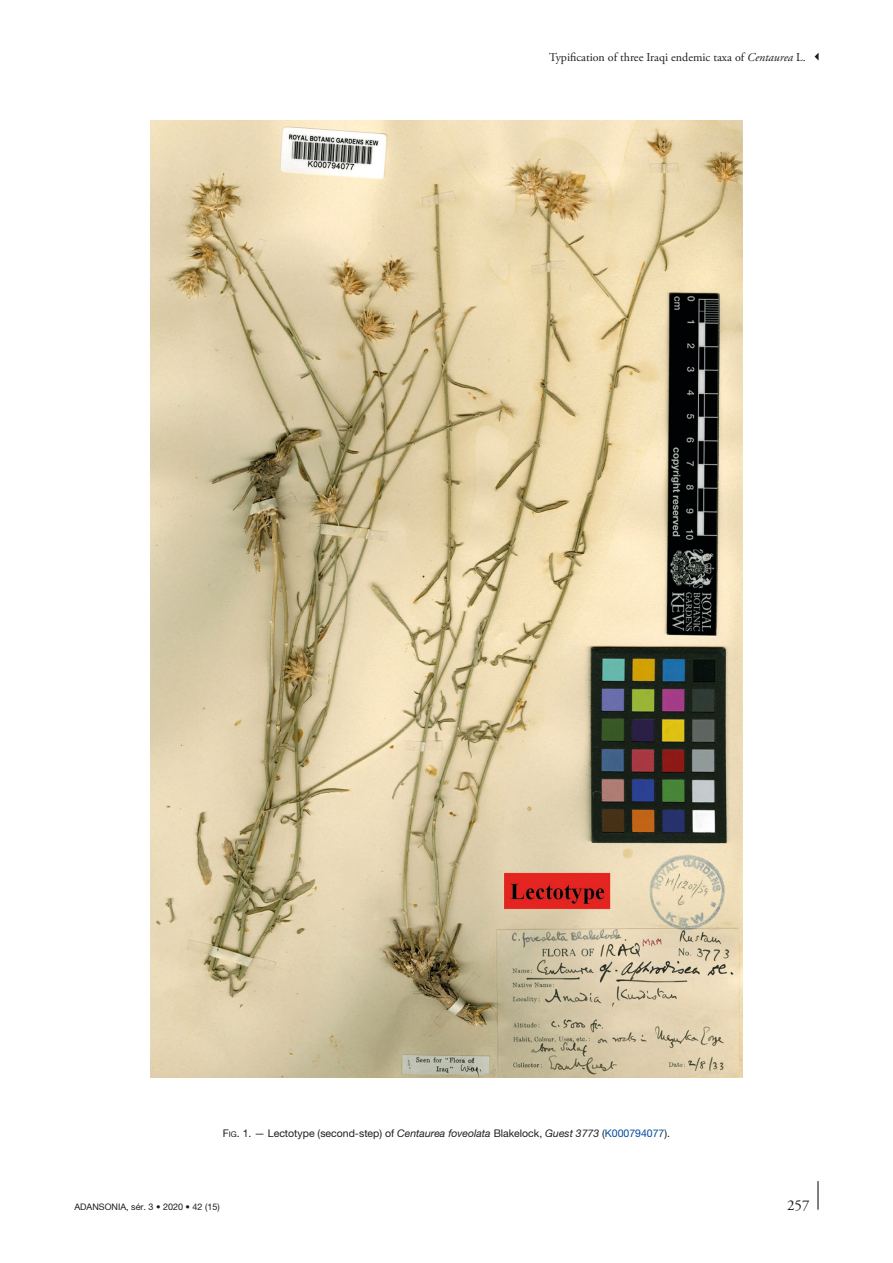
<style>
.page{position:relative;width:893px;height:1263px;background:#fff}
.page>*{position:absolute;margin:0;border:0;box-sizing:border-box;transform-origin:0 0}
.t1{font:15px "Adobe Garamond Pro";color:#1d1d1b}
.t2{font:12px "Adobe Garamond Pro";color:#1d1d1b}
.t3{font:10.5px "Helvetica Neue";color:#1d1d1b}
.t4{font:9px "Helvetica Neue";color:#1d1d1b}
.s1{font-style:italic}
.s2{font-style:inherit}
.s3{font-size:7.8px}
.s4{color:#00499a}
</style>
<div class="page">
<hr style="left:817px;top:1181px;width:2px;height:29px;background:#1d1d1b">
<svg style="left:815px;top:53px;width:4px;height:8px"></svg>
<img style="left:150px;top:121px;width:593px;height:956px">
<p class="t2" style="left:549px;top:50px;width:258px">Typification of three Iraqi endemic taxa of <span class="s1">Centaurea</span> L.</p>
<p class="t3" style="left:223px;top:1127px;width:449px"><span class="s2">F</span><span class="s3">ig</span><span class="s2">. 1</span>. — Lectotype (second-step) of <span class="s1">Centaurea foveolata</span> Blakelock, <span class="s1">Guest 3773</span> (<span class="s4">K000794077</span>).</p>
<p class="t4" style="left:74px;top:1201px;width:147px">ADANSONIA, sér. 3 • 2020 • 42 (15)</p>
<h1 class="t1" style="left:787px;top:1196px;width:24px">257</h1>
</div>
